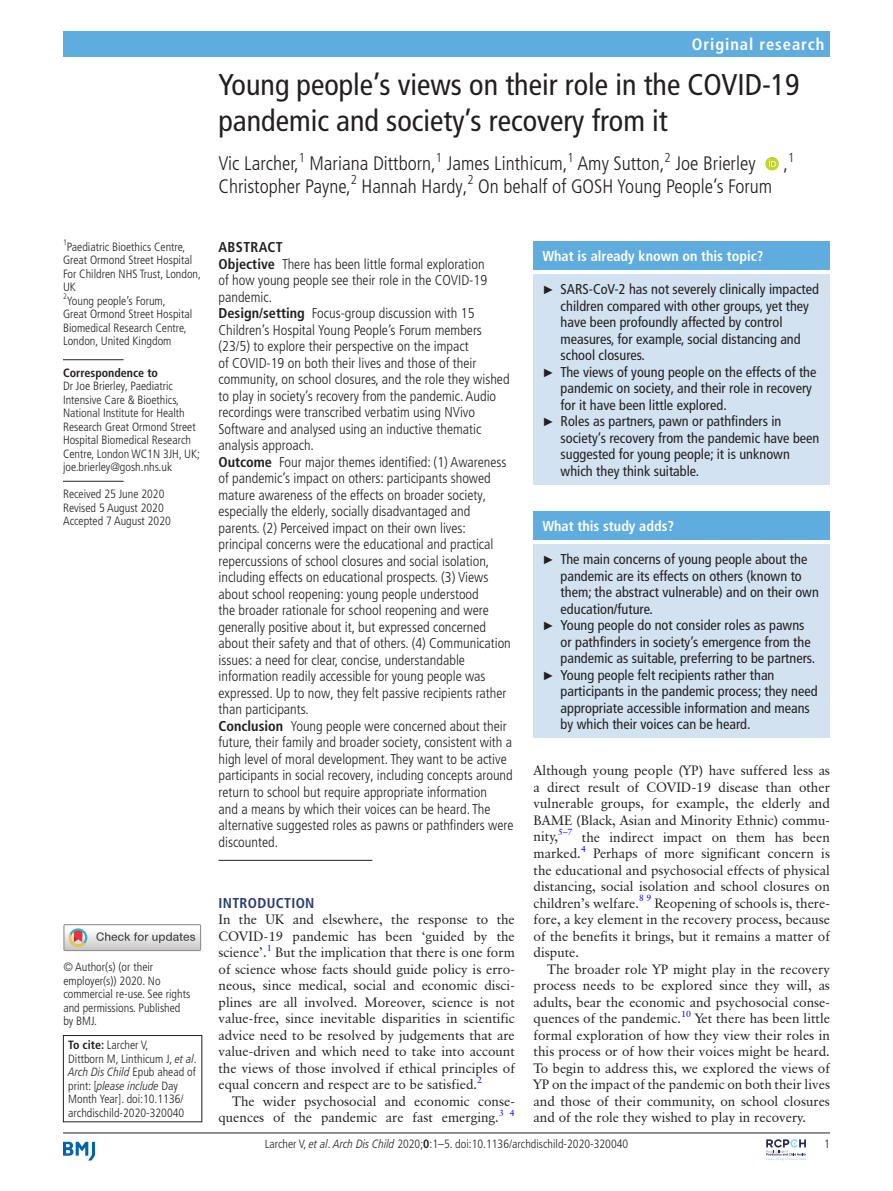
<style>
.page{position:relative;width:893px;height:1191px;background:#fff}
.page>*{position:absolute;margin:0;border:0;box-sizing:border-box;transform-origin:0 0}
.t1{font:condensed 30px/36px "Frutiger LT Pro";color:#231f20}
.t2{font:300 condensed 19.5px "Frutiger LT Pro";color:#231f20}
.t3{font:700 condensed 16.5px "Frutiger LT Pro";letter-spacing:.055em;color:#fff}
.t4{font:300 condensed 14.25px/16.5px "Frutiger LT Pro";color:#231f20}
.t5{font:condensed 14.25px "Frutiger LT Pro";color:#231f20}
.t6{font:700 condensed 14.25px "Frutiger LT Pro";color:#fff}
.t7{font:700 condensed 14.25px "Frutiger LT Pro";letter-spacing:.025em;color:#263c74}
.t8{font:13.5px/16.5px "Classical Garamond BT";color:#231f20;text-align:justify}
.t9{font:300 condensed 12px/13.5px "Frutiger LT Pro";color:#231f20}
.t10{font:700 condensed 12px "Frutiger LT Pro";color:#231f20}
.s1{font-weight:700}
.s2{font-style:italic}
.s3{font-family:"Arial";font-stretch:normal;font-size:12px}
</style>
<div class="page">
<hr style="left:63px;top:1132px;width:767px;height:1px;background:#231f20">
<svg style="left:766px;top:1139px;width:40px;height:21px"></svg>
<svg style="left:63px;top:1141px;width:32px;height:19px"></svg>
<div style="left:63px;top:31px;width:767px;height:25px;background:#5facdf"></div>
<svg style="left:765px;top:157px;width:14px;height:13px"></svg>
<div style="left:63px;top:1035px;width:139px;height:87px;border:1px solid #231f20"></div>
<hr style="left:63px;top:359px;width:61px;height:1px;background:#231f20">
<hr style="left:63px;top:481px;width:61px;height:1px;background:#231f20">
<div style="left:63px;top:924px;width:138px;height:27px;border:1px solid #969090"></div>
<svg style="left:64px;top:924px;width:137px;height:26px"></svg>
<hr style="left:219px;top:860px;width:153px;height:1px;background:#231f20">
<div style="left:534px;top:241px;width:296px;height:29px;background:#5facdf"></div>
<div style="left:534px;top:274px;width:296px;height:210px;background:#d2e2f1"></div>
<div style="left:534px;top:511px;width:296px;height:29px;background:#5facdf"></div>
<div style="left:534px;top:544px;width:296px;height:194px;background:#d2e2f1"></div>
<p class="t9" style="left:63px;top:240px;width:140px"><sup>1</sup>Paediatric Bioethics Centre,<br>Great Ormond Street Hospital<br>For Children NHS Trust, London,<br>UK<br><sup>2</sup>Young people’s Forum,<br>Great Ormond Street Hospital<br>Biomedical Research Centre,<br>London, United Kingdom</p>
<p class="t10" style="left:63px;top:365px;width:97px">Correspondence to</p>
<p class="t9" style="left:63px;top:379px;width:139px">Dr Joe Brierley, Paediatric<br>Intensive Care &amp; Bioethics,<br>National Institute for Health<br>Research Great Ormond Street<br>Hospital Biomedical Research<br>Centre, London WC1N 3JH, UK; joe.brierley@gosh.nhs.uk</p>
<p class="t9" style="left:63px;top:487px;width:109px">Received 25 June 2020<br>Revised 5 August 2020<br>Accepted 7 August 2020</p>
<p class="t9" style="left:63px;top:960px;width:128px">© Author(s) (or their employer(s)) 2020. No commercial re-use. See rights and permissions. Published by BMJ.</p>
<p class="t9" style="left:68px;top:1038px;width:130px"><span class="s1">To cite:</span> Larcher V,<br>Dittborn M, Linthicum J, <span class="s2">et al</span>.<br><span class="s2">Arch Dis Child</span> Epub ahead of print: [<span class="s2">please include</span> Day<br>Month Year]. doi:10.1136/ archdischild-2020-320040</p>
<p class="t3" style="left:692px;top:34px;width:134px">Original research</p>
<h1 class="t1" style="left:219px;top:66px;width:583px">Young people’s views on their role in the COVID-19 pandemic and society’s recovery from it</h1>
<h2 class="t2" style="left:219px;top:152px;width:539px">Vic Larcher,<sup>1</sup> Mariana Dittborn,<sup>1</sup> James Linthicum,<sup>1</sup> Amy Sutton,<sup>2</sup> Joe Brierley</h2>
<h2 class="t2" style="left:783px;top:152px;width:12px">,<sup>1</sup></h2>
<h2 class="t2" style="left:219px;top:175px;width:555px">Christopher Payne,<sup>2</sup> Hannah Hardy,<sup>2</sup> On behalf of GOSH Young People’s Forum</h2>
<p class="t4" style="left:219px;top:239px;width:297px"><span class="s1">ABSTRACT<br>Objective</span> There has been little formal exploration<br>of how young people see their role in the COVID-19 pandemic.<br><span class="s1">Design/setting</span> Focus-group discussion with 15<br>Children’s Hospital Young People’s Forum members (23/5) to explore their perspective on the impact<br>of COVID-19 on both their lives and those of their community, on school closures, and the role they wished to play in society’s recovery from the pandemic. Audio recordings were transcribed verbatim using NVivo Software and analysed using an inductive thematic analysis approach.<br><span class="s1">Outcome</span> Four major themes identified: (1) Awareness of pandemic’s impact on others: participants showed mature awareness of the effects on broader society, especially the elderly, socially disadvantaged and parents. (2) Perceived impact on their own lives: principal concerns were the educational and practical repercussions of school closures and social isolation, including effects on educational prospects. (3) Views about school reopening: young people understood<br>the broader rationale for school reopening and were generally positive about it, but expressed concerned about their safety and that of others. (4) Communication issues: a need for clear, concise, understandable information readily accessible for young people was expressed. Up to now, they felt passive recipients rather than participants.<br><span class="s1">Conclusion</span> Young people were concerned about their future, their family and broader society, consistent with a high level of moral development. They want to be active participants in social recovery, including concepts around return to school but require appropriate information<br>and a means by which their voices can be heard. The alternative suggested roles as pawns or pathfinders were discounted.</p>
<p class="t7" style="left:219px;top:894px;width:98px">INTRODUCTION</p>
<p class="t8" style="left:219px;top:911px;width:298px">In the UK and elsewhere, the response to the COVID-19 pandemic has been ‘guided by the science’.<sup>1</sup> But the implication that there is one form of science whose facts should guide policy is erro&shy;neous, since medical, social and economic disci&shy;plines are all involved. Moreover, science is not value-free, since inevitable disparities in scientific advice need to be resolved by judgements that are value-driven and which need to take into account the views of those involved if ethical principles of equal concern and respect are to be satisfied.<sup>2</sup></p>
<p class="t8" style="left:219px;top:1092px;width:298px;text-align:right">The wider psychosocial and economic conse&shy;quences of the pandemic are fast emerging.<sup>3</sup> <sup>4</sup></p>
<p class="t6" style="left:543px;top:248px;width:222px">What is already known on this topic?</p>
<p class="t5" style="left:543px;top:281px;width:278px"><span class="s3">►</span> SARS-CoV-2 has not severely clinically impacted</p>
<p class="t5" style="left:561px;top:297px;width:250px">children compared with other groups, yet they</p>
<p class="t5" style="left:561px;top:314px;width:223px">have been profoundly affected by control</p>
<p class="t5" style="left:561px;top:330px;width:242px">measures, for example, social distancing and</p>
<p class="t5" style="left:561px;top:347px;width:86px">school closures.</p>
<p class="t5" style="left:543px;top:363px;width:275px"><span class="s3">►</span> The views of young people on the effects of the</p>
<p class="t5" style="left:561px;top:380px;width:253px">pandemic on society, and their role in recovery</p>
<p class="t5" style="left:561px;top:396px;width:168px">for it have been little explored.</p>
<p class="t5" style="left:543px;top:413px;width:240px"><span class="s3">►</span> Roles as partners, pawn or pathfinders in</p>
<p class="t5" style="left:561px;top:429px;width:260px">society’s recovery from the pandemic have been</p>
<p class="t5" style="left:561px;top:446px;width:231px">suggested for young people; it is unknown</p>
<p class="t5" style="left:561px;top:462px;width:140px">which they think suitable.</p>
<p class="t6" style="left:543px;top:518px;width:133px">What this study adds?</p>
<p class="t5" style="left:543px;top:551px;width:266px"><span class="s3">►</span> The main concerns of young people about the</p>
<p class="t5" style="left:561px;top:567px;width:243px">pandemic are its effects on others (known to</p>
<p class="t5" style="left:561px;top:584px;width:260px">them; the abstract vulnerable) and on their own</p>
<p class="t5" style="left:561px;top:600px;width:94px">education/future.</p>
<p class="t5" style="left:543px;top:617px;width:263px"><span class="s3">►</span> Young people do not consider roles as pawns</p>
<p class="t5" style="left:561px;top:633px;width:252px">or pathfinders in society’s emergence from the</p>
<p class="t5" style="left:561px;top:650px;width:256px">pandemic as suitable, preferring to be partners.</p>
<p class="t5" style="left:543px;top:666px;width:233px"><span class="s3">►</span> Young people felt recipients rather than</p>
<p class="t5" style="left:561px;top:683px;width:258px">participants in the pandemic process; they need</p>
<p class="t5" style="left:561px;top:699px;width:251px">appropriate accessible information and means</p>
<p class="t5" style="left:561px;top:716px;width:191px">by which their voices can be heard.</p>
<p class="t8" style="left:534px;top:762px;width:298px">Although young people (YP) have suffered less as a direct result of COVID-19 disease than other vulnerable groups, for example, the elderly and BAME (Black, Asian and Minority Ethnic) commu&shy;nity,<sup>5–7</sup> the indirect impact on them has been marked.<sup>4</sup> Perhaps of more significant concern is the educational and psychosocial effects of physical distancing, social isolation and school closures on children’s welfare.<sup>8</sup> <sup>9</sup> Reopening of schools is, there&shy;fore, a key element in the recovery process, because of the benefits it brings, but it remains a matter of dispute.</p>
<p class="t8" style="left:534px;top:960px;width:298px;text-indent:14px">The broader role YP might play in the recovery process needs to be explored since they will, as adults, bear the economic and psychosocial conse&shy;quences of the pandemic.<sup>10</sup> Yet there has been little formal exploration of how they view their roles in this process or of how their voices might be heard.<br>To begin to address this, we explored the views of YP on the impact of the pandemic on both their lives and those of their community, on school closures and of the role they wished to play in recovery.</p>
<p class="t9" style="left:265px;top:1136px;width:365px">Larcher V, <span class="s2">et al</span>. <span class="s2">Arch Dis Child</span> 2020;<span class="s1">0</span>:1–5. doi:10.1136/archdischild-2020-320040</p>
<p class="t9" style="left:824px;top:1136px;width:7px">1</p>
</div>
